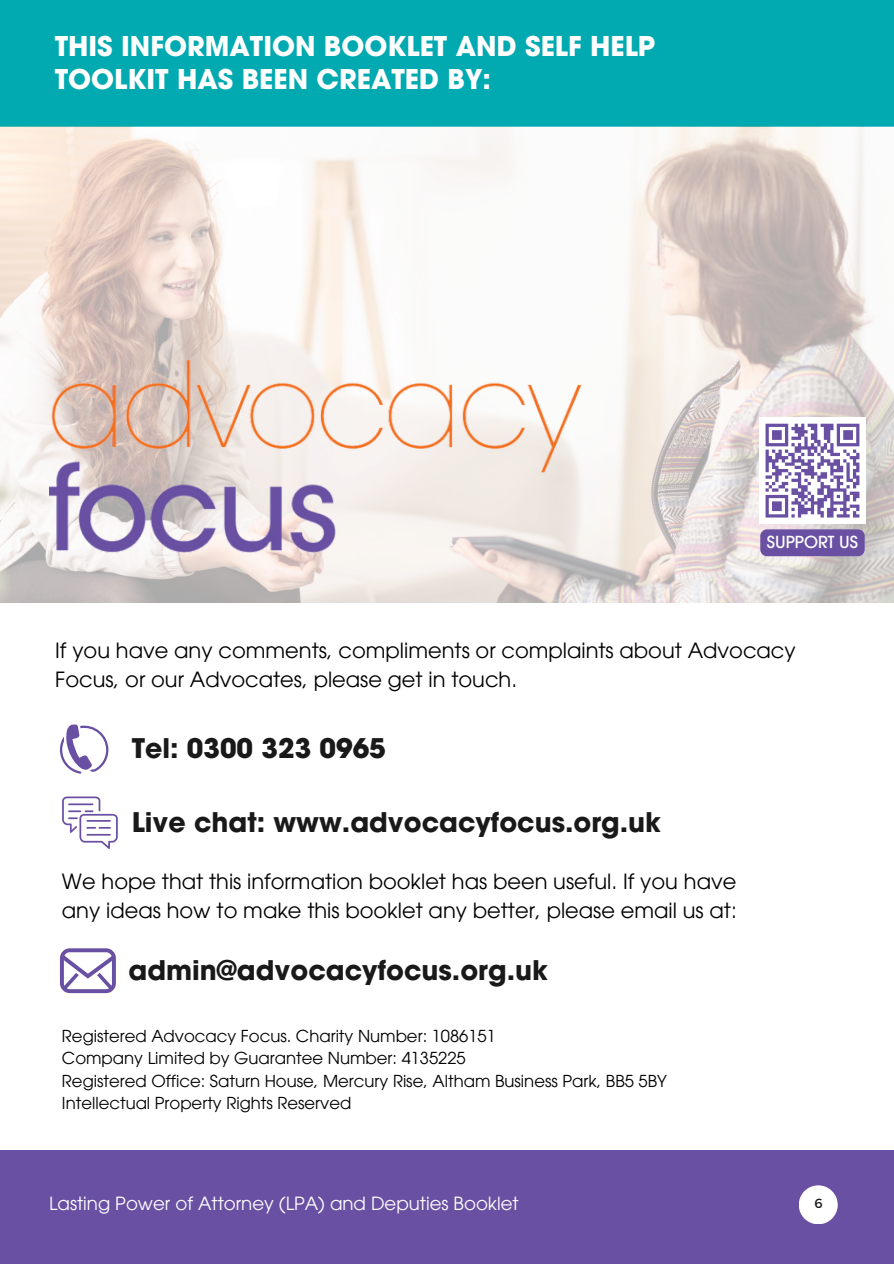
<style>
.page{position:relative;width:894px;height:1264px;background:#fff}
.page>*{position:absolute;margin:0;border:0;box-sizing:border-box;transform-origin:0 0}
.t1{font:700 27px/32.7px "Avant Garde";color:#fff}
.t2{font:700 26.85px "Avant Garde";color:#191919}
.t3{font:21px/29.2px "ITC Avant Garde Pro";color:#000}
.t4{font:18.15px "ITC Avant Garde Pro";color:#fff}
.t5{font:16.5px "ITC Avant Garde Pro";color:#000}
.t6{font:500 16.5px "Avant Garde";color:#fff}
.t7{font:13.2px "Montserrat";color:#191919}
</style>
<div class="page">
<div style="left:0;top:1150px;width:893px;height:113px;background:#6950a2"></div>
<svg style="left:799px;top:1185px;width:38px;height:39px"></svg>
<div style="left:0;top:0;width:893px;height:126px;background:#00aab0"></div>
<img style="left:0;top:126px;width:893px;height:476px">
<img style="left:49px;top:336px;width:547px;height:216px">
<svg style="left:60px;top:724px;width:48px;height:49px"></svg>
<svg style="left:60px;top:948px;width:56px;height:45px"></svg>
<svg style="left:62px;top:796px;width:56px;height:53px"></svg>
<div style="left:758px;top:417px;width:107px;height:107px;background:#fff"></div>
<svg style="left:765px;top:423px;width:95px;height:95px"></svg>
<div style="left:760px;top:529px;width:104px;height:27px;background:#6950a2;border-radius:7px"></div>
<h4 class="t1" style="left:55px;top:30px;width:601px">THIS INFORMATION BOOKLET AND SELF HELP<br>TOOLKIT HAS BEEN CREATED BY:</h4>
<p class="t6" style="left:766px;top:532px;width:93px">SUPPORT US</p>
<p class="t3" style="left:55px;top:638px;width:742px">If you have any comments, compliments or complaints about Advocacy<br>Focus, or our Advocates, please get in touch.</p>
<h1 class="t2" style="left:132px;top:730px;width:255px">Tel: 0300 323 0965</h1>
<h3 class="t2" style="left:132px;top:804px;width:530px">Live chat: www.advocacyfocus.org.uk</h3>
<p class="t3" style="left:62px;top:868px;width:676px">We hope that this information booklet has been useful. If you have any ideas how to make this booklet any better, please email us at:</p>
<p class="t2" style="left:128px;top:952px;width:421px">admin@advocacyfocus.org.uk</p>
<p class="t5" style="left:62px;top:1029px;width:435px">Registered Advocacy Focus. Charity Number: 1086151</p>
<h2 class="t5" style="left:62px;top:1051px;width:405px">Company Limited by Guarantee Number: 4135225</h2>
<p class="t5" style="left:62px;top:1074px;width:606px">Registered Office: Saturn House, Mercury Rise, Altham Business Park, BB5 5BY</p>
<h2 class="t5" style="left:62px;top:1096px;width:291px">Intellectual Property Rights Reserved</h2>
<h2 class="t4" style="left:49px;top:1196px;width:471px">Lasting Power of Attorney (LPA) and Deputies Booklet</h2>
<h3 class="t7" style="left:814px;top:1194px;width:10px">6</h3>
</div>
